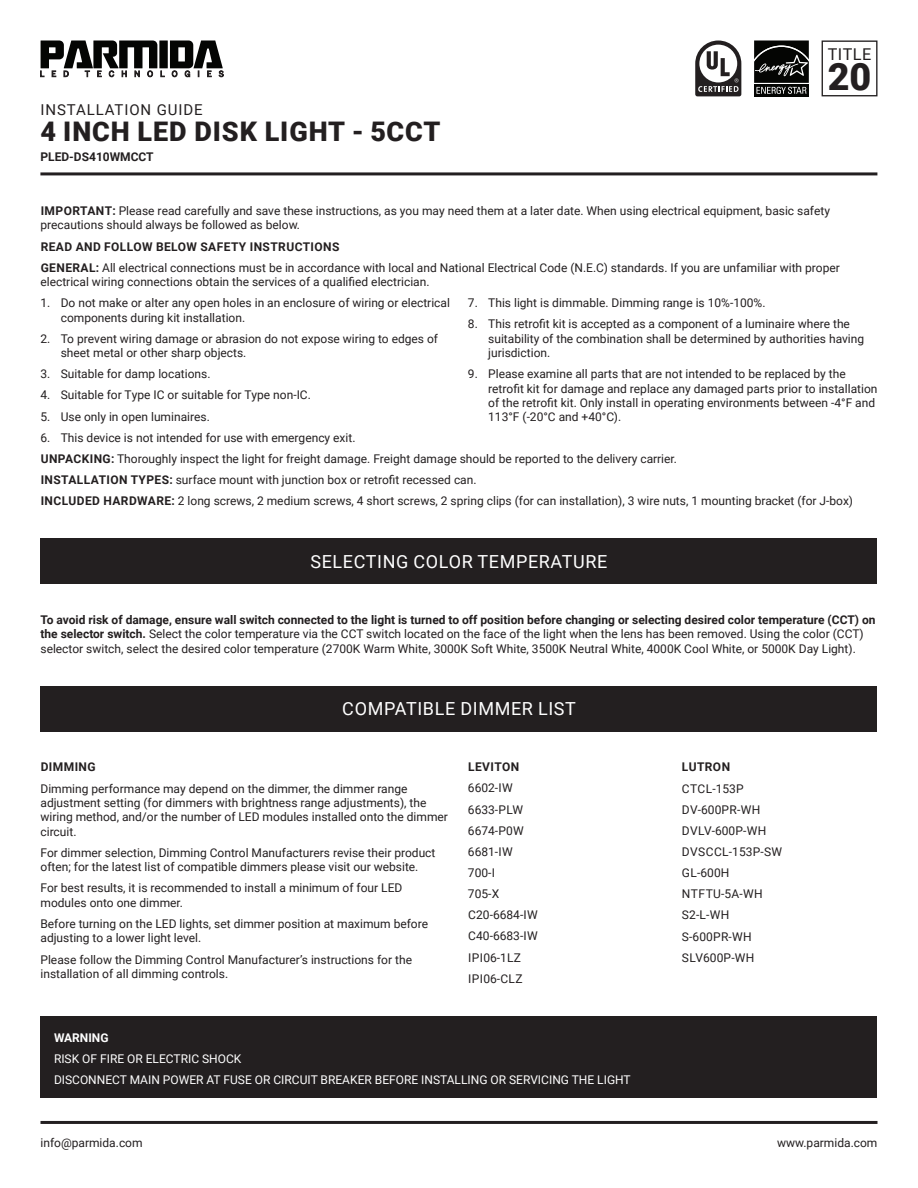
<style>
.page{position:relative;width:918px;height:1188px;background:#fff}
.page>*{position:absolute;margin:0;border:0;box-sizing:border-box;transform-origin:0 0}
.t1{font:900 37.65px "Roboto";color:#231f20}
.t2{font:900 27px "Roboto";letter-spacing:.035em;color:#231f20}
.t3{font:18px "Roboto";letter-spacing:.035em;color:#fff}
.t4{font:16.2px "Roboto";letter-spacing:.025em;color:#231f20}
.t5{font:15px "Roboto";letter-spacing:.06em;color:#231f20}
.t6{font:12px/14.4px "Roboto";color:#231f20}
.t7{font:12px/21.1px "Roboto";color:#fff}
.t8{font:12px/21.1px "Roboto";letter-spacing:.02em;color:#231f20}
.t9{font:700 12px "Roboto";letter-spacing:.035em;color:#231f20}
.t10{font:700 12px "Roboto";color:#231f20}
.t11{font:700 12px "Roboto";color:#fff}
.s1{font-weight:700}
</style>
<div class="page">
<div style="left:40px;top:538px;width:838px;height:46px;background:#231f20"></div>
<svg style="left:40px;top:40px;width:184px;height:37px"></svg>
<hr style="left:40px;top:172px;width:837px;height:3px;background:#231f20">
<svg style="left:695px;top:41px;width:46px;height:55px"></svg>
<div style="left:754px;top:84px;width:55px;height:12px;background:#040503"></div>
<svg style="left:754px;top:40px;width:55px;height:54px;background:#313230"></svg>
<div style="left:822px;top:40px;width:56px;height:56px;border:1px solid #231f20"></div>
<div style="left:40px;top:1016px;width:838px;height:82px;background:#231f20"></div>
<hr style="left:40px;top:1121px;width:838px;height:3px;background:#231f20">
<div style="left:40px;top:686px;width:838px;height:46px;background:#231f20"></div>
<p class="t5" style="left:40px;top:100px;width:164px">INSTALLATION GUIDE</p>
<h2 class="t2" style="left:40px;top:112px;width:402px">4 INCH LED DISK LIGHT - 5CCT</h2>
<p class="t10" style="left:40px;top:148px;width:115px">PLED-DS410WMCCT</p>
<h3 class="t4" style="left:828px;top:43px;width:45px">TITLE</h3>
<h1 class="t1" style="left:828px;top:50px;width:45px">20</h1>
<p class="t6" style="left:40px;top:203px;width:791px"><span class="s1">IMPORTANT:</span> Please read carefully and save these instructions, as you may need them at a later date. When using electrical equipment, basic safety precautions should always be followed as below.</p>
<p class="t6" style="left:41px;top:235px;width:801px;line-height:21.1px"><span class="s1">READ AND FOLLOW BELOW SAFETY INSTRUCTIONS<br>GENERAL:</span> All electrical connections must be in accordance with local and National Electrical Code (N.E.C) standards. If you are unfamiliar with proper</p>
<p class="t6" style="left:40px;top:274px;width:391px">electrical wiring connections obtain the services of a qualified electrician.</p>
<p class="t6" style="left:61px;top:295px;width:391px;text-indent:-20px">1. Do not make or alter any open holes in an enclosure of wiring or electrical components during kit installation.</p>
<p class="t6" style="left:61px;top:331px;width:379px;text-indent:-20px">2. To prevent wiring damage or abrasion do not expose wiring to edges of sheet metal or other sharp objects.</p>
<p class="t6" style="left:40px;top:366px;width:172px">3. Suitable for damp locations.</p>
<p class="t6" style="left:40px;top:388px;width:272px">4. Suitable for Type IC or suitable for Type non-IC.</p>
<p class="t6" style="left:40px;top:409px;width:171px">5. Use only in open luminaires.</p>
<p class="t6" style="left:40px;top:430px;width:317px">6. This device is not intended for use with emergency exit.</p>
<p class="t6" style="left:468px;top:295px;width:299px">7. This light is dimmable. Dimming range is 10%-100%.</p>
<p class="t6" style="left:488px;top:316px;width:377px;text-indent:-20px">8. This retrofit kit is accepted as a component of a luminaire where the suitability of the combination shall be determined by authorities having jurisdiction.</p>
<p class="t6" style="left:488px;top:366px;width:391px;text-indent:-20px">9. Please examine all parts that are not intended to be replaced by the retrofit kit for damage and replace any damaged parts prior to installation of the retrofit kit. Only install in operating environments between -4°F and 113°F (-20°C and +40°C).</p>
<p class="t6" style="left:41px;top:448px;width:814px;line-height:21.1px"><span class="s1">UNPACKING:</span> Thoroughly inspect the light for freight damage. Freight damage should be reported to the delivery carrier.<br><span class="s1">INSTALLATION TYPES:</span> surface mount with junction box or retrofit recessed can.<br><span class="s1">INCLUDED HARDWARE:</span> 2 long screws, 2 medium screws, 4 short screws, 2 spring clips (for can installation), 3 wire nuts, 1 mounting bracket (for J-box)</p>
<h3 class="t3" style="left:310px;top:549px;width:299px">SELECTING COLOR TEMPERATURE</h3>
<p class="t6" style="left:40px;top:612px;width:837px"><span class="s1">To avoid risk of damage, ensure wall switch connected to the light is turned to off position before changing or selecting desired color temperature (CCT) on the selector switch.</span> Select the color temperature via the CCT switch located on the face of the light when the lens has been removed. Using the color (CCT) selector switch, select the desired color temperature (2700K Warm White, 3000K Soft White, 3500K Neutral White, 4000K Cool White, or 5000K Day Light).</p>
<h3 class="t3" style="left:342px;top:696px;width:235px">COMPATIBLE DIMMER LIST</h3>
<p class="t9" style="left:41px;top:759px;width:56px">DIMMING</p>
<p class="t6" style="left:40px;top:781px;width:409px">Dimming performance may depend on the dimmer, the dimmer range adjustment setting (for dimmers with brightness range adjustments), the wiring method, and/or the number of LED modules installed onto the dimmer circuit.</p>
<p class="t6" style="left:40px;top:845px;width:397px">For dimmer selection, Dimming Control Manufacturers revise their product often; for the latest list of compatible dimmers please visit our website.</p>
<p class="t6" style="left:40px;top:881px;width:363px">For best results, it is recommended to install a minimum of four LED modules onto one dimmer.</p>
<p class="t6" style="left:40px;top:916px;width:389px">Before turning on the LED lights, set dimmer position at maximum before adjusting to a lower light level.</p>
<p class="t6" style="left:40px;top:952px;width:373px">Please follow the Dimming Control Manufacturer’s instructions for the installation of all dimming controls.</p>
<p class="t9" style="left:468px;top:759px;width:53px">LEVITON</p>
<p class="t6" style="left:468px;top:777px;width:71px;line-height:21.1px">6602-IW<br>6633-PLW<br>6674-P0W<br>6681-IW<br>700-I<br>705-X<br>C20-6684-IW<br>C40-6683-IW<br>IPI06-1LZ<br>IPI06-CLZ</p>
<p class="t11" style="left:54px;top:1030px;width:56px">WARNING</p>
<p class="t7" style="left:54px;top:1048px;width:578px">RISK OF FIRE OR ELECTRIC SHOCK<br>DISCONNECT MAIN POWER AT FUSE OR CIRCUIT BREAKER BEFORE INSTALLING OR SERVICING THE LIGHT</p>
<p class="t9" style="left:682px;top:759px;width:50px">LUTRON</p>
<p class="t8" style="left:682px;top:777px;width:102px">CTCL-153P<br>DV-600PR-WH<br>DVLV-600P-WH<br>DVSCCL-153P-SW<br>GL-600H<br>NTFTU-5A-WH<br>S2-L-WH<br>S-600PR-WH<br>SLV600P-WH</p>
<p class="t6" style="left:40px;top:1136px;width:104px">info@parmida.com</p>
<p class="t6" style="left:777px;top:1136px;width:102px">www.parmida.com</p>
</div>
